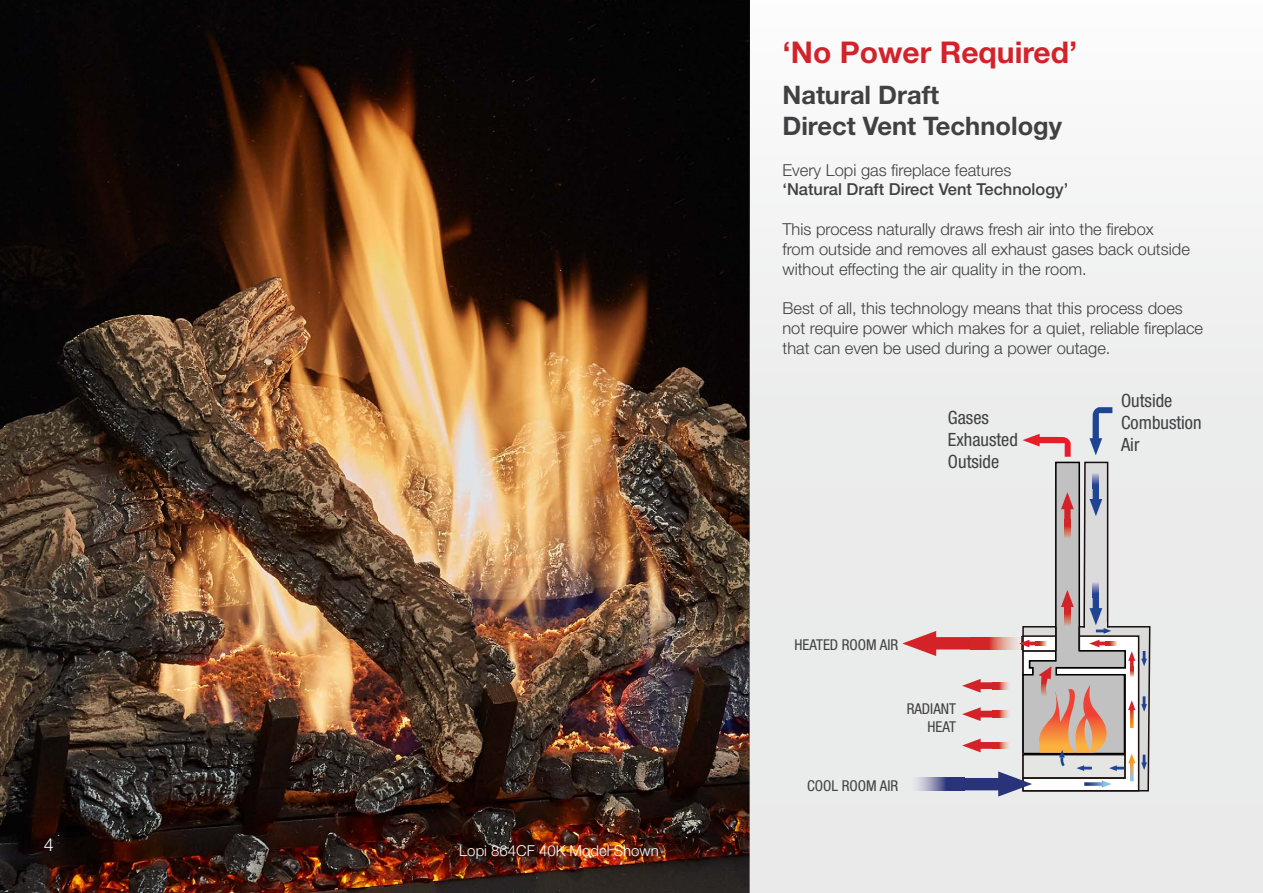
<style>
.page{position:relative;width:1263px;height:893px;background:#fff}
.page>*{position:absolute;margin:0;border:0;box-sizing:border-box;transform-origin:0 0}
.t1{font:700 30px "Helvetica Neue LT Std";color:#d2232a}
.t2{font:700 25.5px/30.6px "Helvetica Neue LT Std";color:#414042}
.t3{font:condensed 18.3px/22px "Helvetica Neue LT Std";color:#414042}
.t4{font:300 18px "Helvetica Neue LT Std";color:#fff}
.t5{font:300 16.5px/19.8px "Helvetica Neue LT Std";color:#414042}
.t6{font:500 16.5px "Helvetica Neue LT Std";color:#414042}
.t7{font:condensed 15px/18px "Helvetica Neue LT Std";color:#414042;text-align:right}
.t8{font:300 15px "Helvetica Neue LT Std";color:#fff}
</style>
<div class="page">
<img style="left:0;top:0;width:749px;height:893px">
<div style="left:749px;top:0;width:514px;height:893px;background:linear-gradient(to right,#f0f0f1,#f1f1f1)"></div>
<svg style="left:902px;top:407px;width:249px;height:390px;background:#d7cecf"></svg>
<p class="t4" style="left:44px;top:833px;width:12px">4</p>
<p class="t8" style="left:459px;top:841px;width:201px">Lopi 864CF 40K Model Shown</p>
<h1 class="t1" style="left:782px;top:34px;width:296px">‘No Power Required’</h1>
<h2 class="t2" style="left:782px;top:79px;width:281px">Natural Draft<br>Direct Vent Technology</h2>
<p class="t5" style="left:782px;top:160px;width:230px">Every Lopi gas fireplace features</p>
<p class="t6" style="left:782px;top:180px;width:287px">‘Natural Draft Direct Vent Technology’</p>
<p class="t5" style="left:782px;top:219px;width:409px">This process naturally draws fresh air into the firebox from outside and removes all exhaust gases back outside without effecting the air quality in the room.</p>
<p class="t5" style="left:782px;top:298px;width:422px">Best of all, this technology means that this process does not require power which makes for a quiet, reliable fireplace that can even be used during a power outage.</p>
<p class="t3" style="left:948px;top:406px;width:71px">Gases<br>Exhausted<br>Outside</p>
<p class="t7" style="left:794px;top:635px;width:105px">HEATED ROOM AIR</p>
<p class="t7" style="left:907px;top:700px;width:51px">RADIANT<br>HEAT</p>
<p class="t7" style="left:807px;top:776px;width:92px">COOL ROOM AIR</p>
<p class="t3" style="left:1121px;top:390px;width:82px">Outside<br>Combustion<br>Air</p>
</div>
